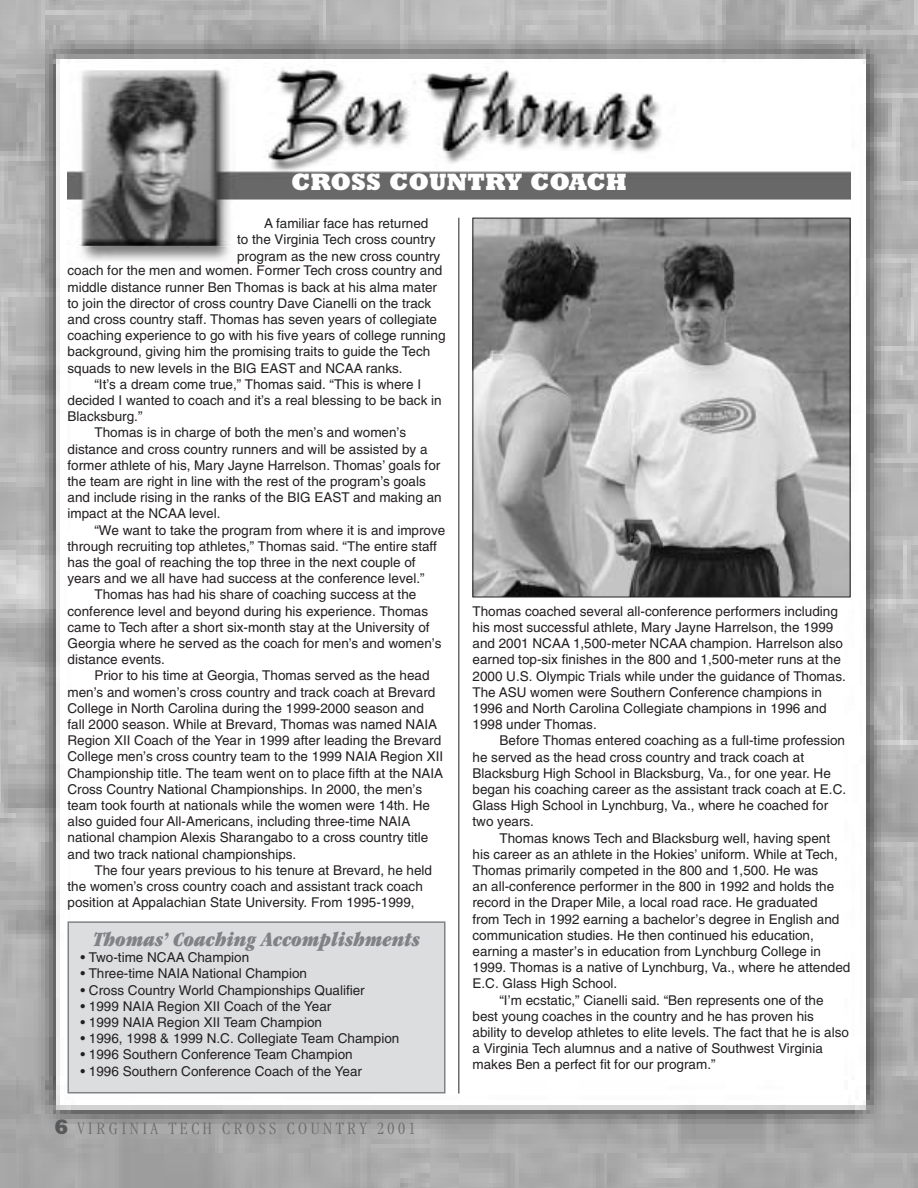
<style>
.page{position:relative;width:918px;height:1188px;background:#fff}
.page>*{position:absolute;margin:0;border:0;box-sizing:border-box;transform-origin:0 0}
.t1{font:800 24px "Rockwell";color:#fff}
.t2{font:italic ultra-condensed 21px "Garamond";color:#808285}
.t3{font:300 condensed 18px "Garamond";color:#6c6d70}
.t4{font:13.5px/16.2px "Helvetica";color:#231f20}
.s1{font-family:"Rockwell";font-weight:800;font-stretch:normal;font-size:21px;color:#57585a}
</style>
<div class="page">
<img style="left:0;top:0;width:917px;height:1188px">
<img style="left:68px;top:63px;width:783px;height:216px">
<div style="left:68px;top:922px;width:377px;height:171px;background:#dcdddf"></div>
<div style="left:68px;top:921px;width:378px;height:173px;border:2px solid #808285"></div>
<hr style="left:459px;top:218px;width:1px;height:876px;background:#231f20">
<img style="left:474px;top:220px;width:374px;height:375px">
<div style="left:472px;top:218px;width:378px;height:379px;border:1px solid #231f20"></div>
<h1 class="t1" style="left:291px;top:167px;width:337px">CROSS COUNTRY COACH</h1>
<p class="t4" style="left:237px;top:215px;width:205px;text-indent:27px">A familiar face has returned to the Virginia Tech cross country program as the new cross country</p>
<p class="t4" style="left:68px;top:263px;width:376px">coach for the men and women. Former Tech cross country and</p>
<p class="t4" style="left:68px;top:279px;width:371px">middle distance runner Ben Thomas is back at his alma mater</p>
<p class="t4" style="left:68px;top:295px;width:365px">to join the director of cross country Dave Cianelli on the track</p>
<p class="t4" style="left:68px;top:311px;width:371px">and cross country staff. Thomas has seven years of collegiate</p>
<p class="t4" style="left:68px;top:327px;width:380px">coaching experience to go with his five years of college running</p>
<p class="t4" style="left:68px;top:344px;width:364px">background, giving him the promising traits to guide the Tech</p>
<p class="t4" style="left:68px;top:360px;width:337px">squads to new levels in the BIG EAST and NCAA ranks.</p>
<p class="t4" style="left:94px;top:376px;width:328px">“It’s a dream come true,” Thomas said. “This is where I</p>
<p class="t4" style="left:68px;top:392px;width:376px">decided I wanted to coach and it’s a real blessing to be back in</p>
<p class="t4" style="left:68px;top:408px;width:77px">Blacksburg.”</p>
<p class="t4" style="left:94px;top:425px;width:313px">Thomas is in charge of both the men’s and women’s</p>
<p class="t4" style="left:68px;top:441px;width:362px">distance and cross country runners and will be assisted by a</p>
<p class="t4" style="left:68px;top:457px;width:374px">former athlete of his, Mary Jayne Harrelson. Thomas’ goals for</p>
<p class="t4" style="left:68px;top:473px;width:360px">the team are right in line with the rest of the program’s goals</p>
<p class="t4" style="left:68px;top:489px;width:376px">and include rising in the ranks of the BIG EAST and making an</p>
<p class="t4" style="left:68px;top:506px;width:155px">impact at the NCAA level.</p>
<p class="t4" style="left:94px;top:522px;width:352px">“We want to take the program from where it is and improve</p>
<p class="t4" style="left:68px;top:538px;width:371px">through recruiting top athletes,” Thomas said. “The entire staff</p>
<p class="t4" style="left:68px;top:554px;width:350px">has the goal of reaching the top three in the next couple of</p>
<p class="t4" style="left:68px;top:570px;width:359px">years and we all have had success at the conference level.”</p>
<p class="t4" style="left:94px;top:587px;width:323px">Thomas has had his share of coaching success at the</p>
<p class="t4" style="left:68px;top:603px;width:362px">conference level and beyond during his experience. Thomas</p>
<p class="t4" style="left:68px;top:619px;width:364px">came to Tech after a short six-month stay at the University of</p>
<p class="t4" style="left:68px;top:635px;width:375px">Georgia where he served as the coach for men’s and women’s</p>
<p class="t4" style="left:68px;top:651px;width:99px">distance events.</p>
<p class="t4" style="left:94px;top:668px;width:337px">Prior to his time at Georgia, Thomas served as the head</p>
<p class="t4" style="left:68px;top:684px;width:369px">men’s and women’s cross country and track coach at Brevard</p>
<p class="t4" style="left:68px;top:700px;width:358px">College in North Carolina during the 1999-2000 season and</p>
<p class="t4" style="left:68px;top:716px;width:371px">fall 2000 season. While at Brevard, Thomas was named NAIA</p>
<p class="t4" style="left:68px;top:732px;width:375px">Region XII Coach of the Year in 1999 after leading the Brevard</p>
<p class="t4" style="left:68px;top:749px;width:377px">College men’s cross country team to the 1999 NAIA Region XII</p>
<p class="t4" style="left:68px;top:765px;width:377px">Championship title. The team went on to place fifth at the NAIA</p>
<p class="t4" style="left:68px;top:781px;width:356px">Cross Country National Championships. In 2000, the men’s</p>
<p class="t4" style="left:68px;top:797px;width:364px">team took fourth at nationals while the women were 14th. He</p>
<p class="t4" style="left:68px;top:813px;width:344px">also guided four All-Americans, including three-time NAIA</p>
<p class="t4" style="left:68px;top:830px;width:362px">national champion Alexis Sharangabo to a cross country title</p>
<p class="t4" style="left:68px;top:846px;width:230px">and two track national championships.</p>
<p class="t4" style="left:94px;top:862px;width:339px">The four years previous to his tenure at Brevard, he held</p>
<p class="t4" style="left:68px;top:878px;width:357px">the women’s cross country coach and assistant track coach</p>
<p class="t4" style="left:68px;top:894px;width:349px">position at Appalachian State University. From 1995-1999,</p>
<p class="t4" style="left:472px;top:603px;width:375px">Thomas coached several all-conference performers including his most successful athlete, Mary Jayne Harrelson, the 1999 and 2001 NCAA 1,500-meter NCAA champion. Harrelson also earned top-six finishes in the 800 and 1,500-meter runs at the 2000 U.S. Olympic Trials while under the guidance of Thomas.<br>The ASU women were Southern Conference champions in 1996 and North Carolina Collegiate champions in 1996 and 1998 under Thomas.</p>
<p class="t4" style="left:472px;top:733px;width:375px;text-indent:27px">Before Thomas entered coaching as a full-time profession he served as the head cross country and track coach at Blacksburg High School in Blacksburg, Va., for one year. He began his coaching career as the assistant track coach at E.C.<br>Glass High School in Lynchburg, Va., where he coached for two years.</p>
<p class="t4" style="left:500px;top:830px;width:332px">Thomas knows Tech and Blacksburg well, having spent</p>
<p class="t4" style="left:472px;top:846px;width:367px">his career as an athlete in the Hokies’ uniform. While at Tech,</p>
<p class="t4" style="left:472px;top:862px;width:347px">Thomas primarily competed in the 800 and 1,500. He was</p>
<p class="t4" style="left:472px;top:878px;width:363px">an all-conference performer in the 800 in 1992 and holds the</p>
<p class="t4" style="left:472px;top:895px;width:347px">record in the Draper Mile, a local road race. He graduated</p>
<p class="t4" style="left:472px;top:911px;width:368px">from Tech in 1992 earning a bachelor’s degree in English and</p>
<p class="t4" style="left:472px;top:927px;width:343px">communication studies. He then continued his education,</p>
<p class="t4" style="left:472px;top:943px;width:350px">earning a master’s in education from Lynchburg College in</p>
<p class="t4" style="left:472px;top:959px;width:379px">1999. Thomas is a native of Lynchburg, Va., where he attended</p>
<p class="t4" style="left:472px;top:976px;width:146px">E.C. Glass High School.</p>
<p class="t4" style="left:500px;top:992px;width:326px">“I’m ecstatic,” Cianelli said. “Ben represents one of the</p>
<p class="t4" style="left:472px;top:1008px;width:343px">best young coaches in the country and he has proven his</p>
<p class="t4" style="left:472px;top:1024px;width:378px">ability to develop athletes to elite levels. The fact that he is also</p>
<p class="t4" style="left:472px;top:1040px;width:352px">a Virginia Tech alumnus and a native of Southwest Virginia</p>
<p class="t4" style="left:472px;top:1057px;width:245px">makes Ben a perfect fit for our program.”</p>
<h2 class="t2" style="left:93px;top:928px;width:328px">Thomas’ Coaching Accomplishments</h2>
<p class="t4" style="left:80px;top:949px;width:170px">• Two-time NCAA Champion</p>
<p class="t4" style="left:80px;top:966px;width:228px">• Three-time NAIA National Champion</p>
<p class="t4" style="left:80px;top:982px;width:286px">• Cross Country World Championships Qualifier</p>
<p class="t4" style="left:80px;top:998px;width:252px">• 1999 NAIA Region XII Coach of the Year</p>
<p class="t4" style="left:80px;top:1014px;width:243px">• 1999 NAIA Region XII Team Champion</p>
<p class="t4" style="left:80px;top:1030px;width:320px">• 1996, 1998 &amp; 1999 N.C. Collegiate Team Champion</p>
<p class="t4" style="left:80px;top:1047px;width:274px">• 1996 Southern Conference Team Champion</p>
<p class="t4" style="left:80px;top:1063px;width:283px">• 1996 Southern Conference Coach of the Year</p>
<h3 class="t3" style="left:54px;top:1119px;width:363px"><span class="s1">6</span> V I R G I N I A T E C H C R O S S C O U N T R Y 2 0 0 1</h3>
</div>
